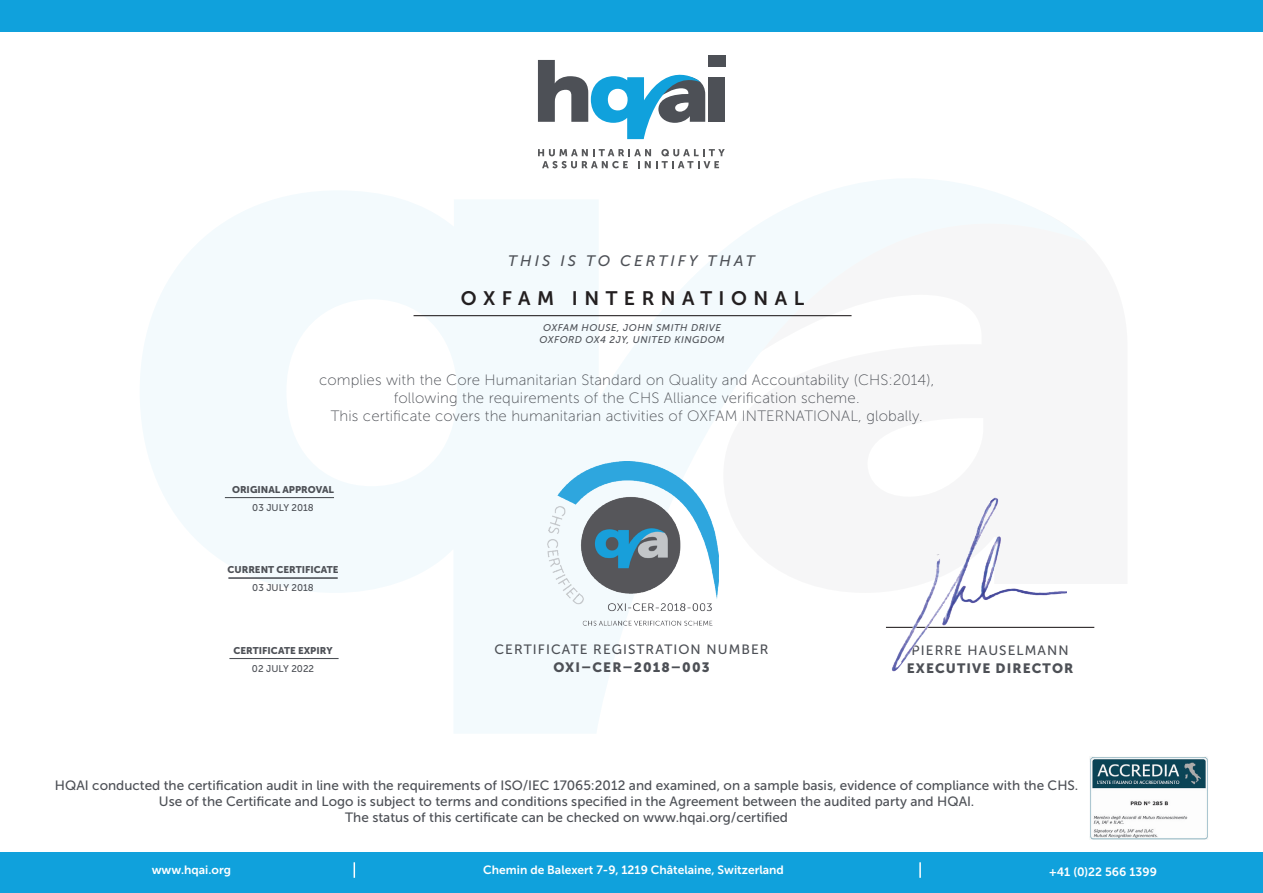
<style>
.page{position:relative;width:1263px;height:893px;background:#fff}
.page>*{position:absolute;margin:0;border:0;box-sizing:border-box;transform-origin:0 0}
.t1{font:19.5px "Museo Sans 700";letter-spacing:.335em;color:#231f20}
.t2{font:italic 15.15px "Museo Sans 500";letter-spacing:.2em;color:#4d5056}
.t3{font:15px/18px "Museo Sans 100";letter-spacing:.01em;color:#4d5056;text-align:center}
.t4{font:13.5px/16.2px "Museo Sans 500";color:#4d5056;text-align:center}
.t5{font:13.5px "Museo Sans 500";letter-spacing:.08em;color:#4d5056}
.t6{font:13.5px "Museo Sans 900";letter-spacing:.08em;color:#4d5056}
.t7{font:12px "Museo Sans 700";color:#fff}
.t8{font:9.75px "Museo Sans 900";color:#4d5056}
.t9{font:italic 9.75px/11.7px "Museo Sans 500";letter-spacing:.05em;color:#4d5056;text-align:center}
.t10{font:9.75px "Museo Sans 500";color:#4d5056}
</style>
<div class="page">
<svg style="left:140px;top:179px;width:946px;height:554px;fill:#f6fafd"></svg>
<div style="left:0;top:0;width:1263px;height:32px;background:#10a1dc"></div>
<div style="left:0;top:853px;width:1263px;height:40px;background:#10a1dc"></div>
<svg style="left:538px;top:149px;width:187px;height:19px"></svg>
<div style="left:708px;top:77px;width:17px;height:45px;background:#4d5056"></div>
<div style="left:708px;top:55px;width:17px;height:12px;background:#4d5056"></div>
<svg style="left:538px;top:60px;width:167px;height:79px"></svg>
<hr style="left:886px;top:627px;width:208px;height:1px;background:#231f20">
<hr style="left:225px;top:497px;width:109px;height:1px;background:#4d5056">
<hr style="left:229px;top:658px;width:110px;height:1px;background:#4d5056">
<hr style="left:414px;top:315px;width:437px;height:1px;background:#231f20">
<svg style="left:354px;top:862px;width:1px;height:16px"></svg>
<svg style="left:919px;top:862px;width:2px;height:16px"></svg>
<hr style="left:228px;top:577px;width:110px;height:2px;background:#4d5056">
<img style="left:1090px;top:757px;width:118px;height:82px">
<img style="left:544px;top:461px;width:174px;height:166px">
<img style="left:875px;top:493px;width:191px;height:178px">
<p class="t2" style="left:508px;top:253px;width:248px">THIS IS TO CERTIFY THAT</p>
<h1 class="t1" style="left:461px;top:288px;width:345px">OXFAM INTERNATIONAL</h1>
<p class="t9" style="left:539px;top:322px;width:187px">OXFAM HOUSE, JOHN SMITH DRIVE<br>OXFORD OX4 2JY, UNITED KINGDOM</p>
<p class="t3" style="left:319px;top:371px;width:617px">complies with the Core Humanitarian Standard on Quality and Accountability (CHS:2014), following the requirements of the CHS Alliance verification scheme.<br>This certificate covers the humanitarian activities of OXFAM INTERNATIONAL, globally.</p>
<p class="t8" style="left:232px;top:484px;width:104px">ORIGINAL APPROVAL</p>
<p class="t10" style="left:252px;top:502px;width:63px">03 JULY 2018</p>
<p class="t8" style="left:227px;top:564px;width:113px">CURRENT CERTIFICATE</p>
<p class="t10" style="left:252px;top:583px;width:63px">03 JULY 2018</p>
<p class="t8" style="left:234px;top:645px;width:100px">CERTIFICATE EXPIRY</p>
<p class="t10" style="left:252px;top:663px;width:64px">02 JULY 2022</p>
<p class="t5" style="left:494px;top:642px;width:276px">CERTIFICATE REGISTRATION NUMBER</p>
<p class="t6" style="left:553px;top:659px;width:158px">OXI–CER–2018–003</p>
<p class="t5" style="left:912px;top:643px;width:159px">PIERRE HAUSELMANN</p>
<p class="t6" style="left:907px;top:660px;width:168px">EXECUTIVE DIRECTOR</p>
<p class="t4" style="left:55px;top:777px;width:1025px">HQAI conducted the certification audit in line with the requirements of ISO/IEC 17065:2012 and examined, on a sample basis, evidence of compliance with the CHS.<br>Use of the Certificate and Logo is subject to terms and conditions specified in the Agreement between the audited party and HQAI.<br>The status of this certificate can be checked on www.hqai.org/certified</p>
<p class="t7" style="left:152px;top:863px;width:81px">www.hqai.org</p>
<p class="t7" style="left:483px;top:863px;width:302px">Chemin de Balexert 7-9, 1219 Châtelaine, Switzerland</p>
<p class="t7" style="left:1049px;top:865px;width:109px">+41 (0)22 566 1399</p>
</div>
